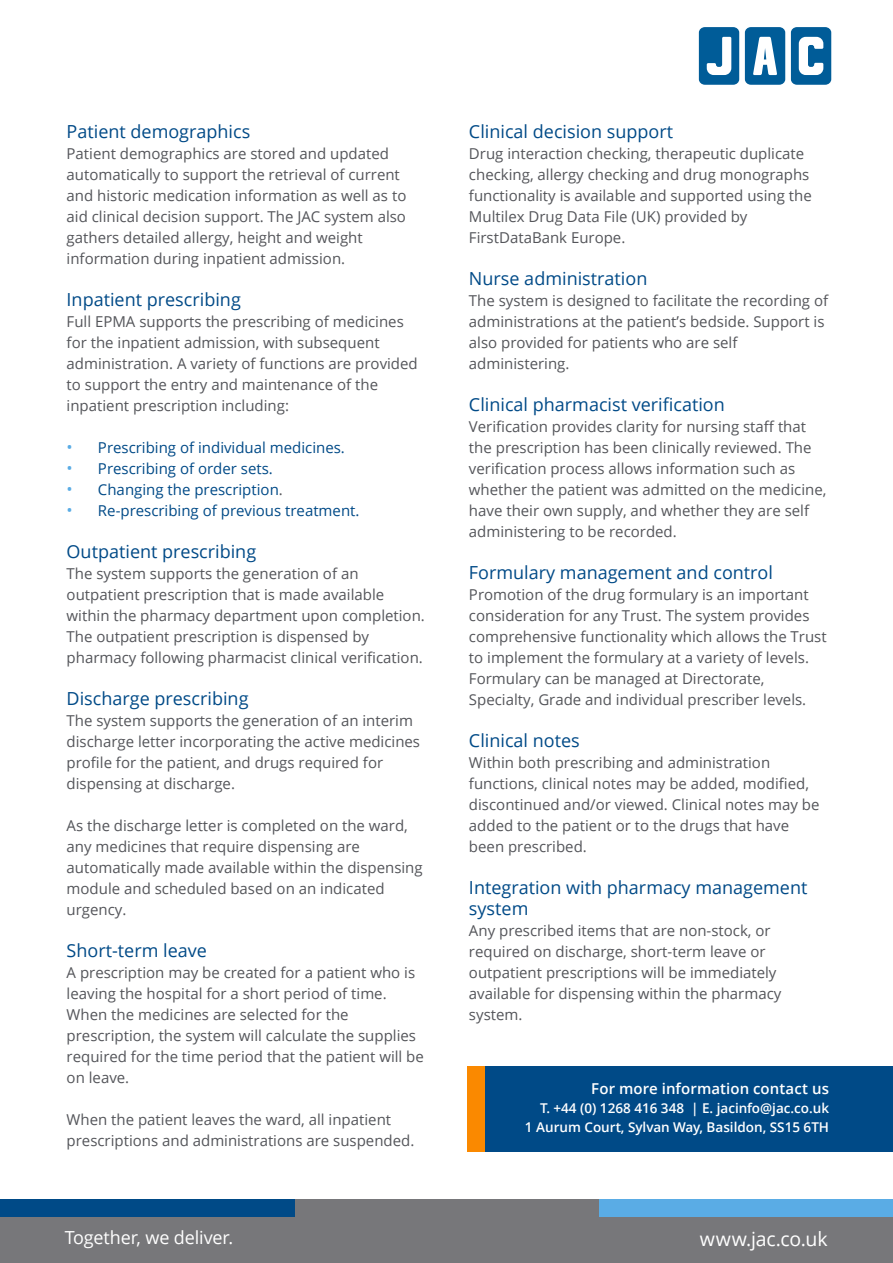
<style>
.page{position:relative;width:893px;height:1263px;background:#fff}
.page>*{position:absolute;margin:0;border:0;box-sizing:border-box;transform-origin:0 0}
.t1{font:19.5px "Open Sans";letter-spacing:-.01em;color:#fff}
.t2{font:18px/21px "Open Sans";color:#004a87}
.t3{font:18px "Open Sans";letter-spacing:-.01em;color:#fff}
.t4{font:15px/21px "Open Sans";color:#54555a}
.t5{font:15px "Open Sans";color:#004a87}
.t6{font:600 15px "Open Sans";letter-spacing:.005em;color:#fff}
.t7{font:600 13.5px "Open Sans";color:#fff}
.s1{font-size:16.5px;color:#5aace5}
.s2{color:#54555a}
</style>
<div class="page">
<svg style="left:791px;top:27px;width:40px;height:58px"></svg>
<svg style="left:745px;top:27px;width:40px;height:58px"></svg>
<svg style="left:699px;top:27px;width:40px;height:58px"></svg>
<div style="left:0;top:1216px;width:893px;height:47px;background:#77777a"></div>
<div style="left:0;top:1199px;width:294px;height:18px;background:#004a87"></div>
<div style="left:295px;top:1199px;width:305px;height:18px;background:#77777a"></div>
<div style="left:600px;top:1199px;width:293px;height:18px;background:#5aace5"></div>
<div style="left:480px;top:1066px;width:413px;height:86px;background:#004a87"></div>
<div style="left:467px;top:1066px;width:18px;height:86px;background:#fa8900"></div>
<p class="t2" style="left:67px;top:121px;width:185px">Patient demographics</p>
<p class="t4" style="left:67px;top:143px;width:341px">Patient demographics are stored and updated automatically to support the retrieval of current and historic medication information as well as to aid clinical decision support. The JAC system also gathers detailed allergy, height and weight information during inpatient admission.</p>
<p class="t2" style="left:67px;top:289px;width:176px">Inpatient prescribing</p>
<p class="t4" style="left:67px;top:311px;width:353px">Full EPMA supports the prescribing of medicines for the inpatient admission, with subsequent administration. A variety of functions are provided to support the entry and maintenance of the inpatient prescription including:</p>
<p class="t5" style="left:67px;top:437px;width:280px"><span class="s1">•</span> Prescribing of individual medicines.</p>
<p class="t5" style="left:67px;top:458px;width:208px"><span class="s1">•</span> Prescribing of order sets.</p>
<p class="t5" style="left:67px;top:479px;width:218px"><span class="s1">•</span> Changing the prescription<span class="s2">.</span></p>
<p class="t5" style="left:67px;top:500px;width:294px"><span class="s1">•</span> Re-prescribing of previous treatment.</p>
<p class="t2" style="left:67px;top:541px;width:191px">Outpatient prescribing</p>
<p class="t4" style="left:67px;top:563px;width:360px">The system supports the generation of an outpatient prescription that is made available within the pharmacy department upon completion.<br>The outpatient prescription is dispensed by pharmacy following pharmacist clinical verification.</p>
<p class="t2" style="left:67px;top:688px;width:183px">Discharge prescribing</p>
<p class="t4" style="left:67px;top:710px;width:355px">The system supports the generation of an interim discharge letter incorporating the active medicines profile for the patient, and drugs required for dispensing at discharge.</p>
<p class="t4" style="left:67px;top:815px;width:358px">As the discharge letter is completed on the ward, any medicines that require dispensing are automatically made available within the dispensing module and scheduled based on an indicated urgency.</p>
<p class="t2" style="left:67px;top:940px;width:142px">Short-term leave</p>
<p class="t4" style="left:67px;top:962px;width:359px">A prescription may be created for a patient who is leaving the hospital for a short period of time.<br>When the medicines are selected for the prescription, the system will calculate the supplies required for the time period that the patient will be on leave.</p>
<p class="t4" style="left:67px;top:1109px;width:349px">When the patient leaves the ward, all inpatient prescriptions and administrations are suspended.</p>
<p class="t2" style="left:469px;top:121px;width:206px">Clinical decision support</p>
<p class="t4" style="left:469px;top:143px;width:344px">Drug interaction checking, therapeutic duplicate checking, allergy checking and drug monographs functionality is available and supported using the Multilex Drug Data File (UK) provided by FirstDataBank Europe.</p>
<p class="t2" style="left:469px;top:268px;width:180px">Nurse administration</p>
<p class="t4" style="left:469px;top:290px;width:361px">The system is designed to facilitate the recording of administrations at the patient’s bedside. Support is also provided for patients who are self administering.</p>
<p class="t2" style="left:469px;top:394px;width:257px">Clinical pharmacist verification</p>
<p class="t4" style="left:469px;top:416px;width:359px">Verification provides clarity for nursing staff that the prescription has been clinically reviewed. The verification process allows information such as whether the patient was admitted on the medicine, have their own supply, and whether they are self administering to be recorded.</p>
<p class="t2" style="left:469px;top:562px;width:306px">Formulary management and control</p>
<p class="t4" style="left:469px;top:584px;width:359px">Promotion of the drug formulary is an important consideration for any Trust. The system provides comprehensive functionality which allows the Trust to implement the formulary at a variety of levels.<br>Formulary can be managed at Directorate, Specialty, Grade and individual prescriber levels.</p>
<p class="t2" style="left:469px;top:730px;width:112px">Clinical notes</p>
<p class="t4" style="left:469px;top:752px;width:352px">Within both prescribing and administration functions, clinical notes may be added, modified, discontinued and/or viewed. Clinical notes may be added to the patient or to the drugs that have been prescribed.</p>
<p class="t2" style="left:469px;top:877px;width:340px">Integration with pharmacy management system</p>
<p class="t4" style="left:469px;top:920px;width:314px">Any prescribed items that are non-stock, or required on discharge, short-term leave or outpatient prescriptions will be immediately available for dispensing within the pharmacy system.</p>
<p class="t6" style="left:591px;top:1078px;width:239px">For more information contact us</p>
<p class="t7" style="left:525px;top:1117px;width:306px">1 Aurum Court, Sylvan Way, Basildon, SS15 6TH</p>
<p class="t7" style="left:540px;top:1098px;width:291px">T. +44 (0) 1268 416 348 | E. jacinfo@jac.co.uk</p>
<p class="t3" style="left:65px;top:1225px;width:170px">Together, we deliver.</p>
<h1 class="t1" style="left:700px;top:1225px;width:129px">www.jac.co.uk</h1>
</div>
